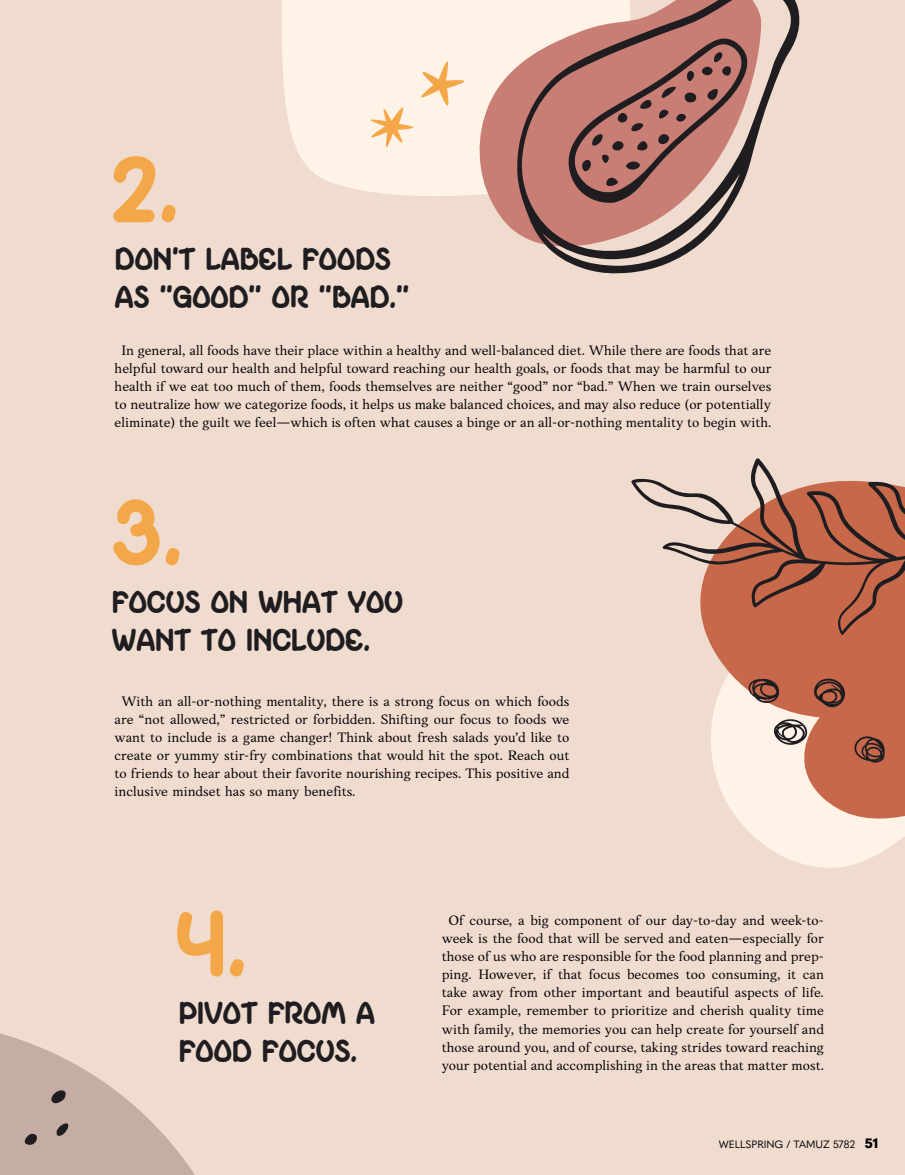
<style>
.page{position:relative;width:905px;height:1175px;background:#fff}
.page>*{position:absolute;margin:0;border:0;box-sizing:border-box;transform-origin:0 0}
.t1{font:94.35px "Picyin Avocado";color:#f4a749}
.t2{font:31.8px/38.2px "Picyin Avocado";color:#1f1d20}
.t3{font:14.1px/18px "Anko";color:#000;text-align:center}
.t4{font:10.5px "Quasimoda";color:#000}
.s1{font-weight:800;font-size:13.5px}
</style>
<div class="page">
<div style="left:0;top:0;width:904px;height:1174px;background:#f0dbcf"></div>
<svg style="left:753px;top:835px;width:151px;height:33px;fill:#fff3e8"></svg>
<svg style="left:706px;top:635px;width:198px;height:200px;background:#dfa58f"></svg>
<svg style="left:282px;top:0;width:194px;height:196px;background:#fdf1e6"></svg>
<svg style="left:476px;top:0;width:41px;height:233px;background:#e4bbb1"></svg>
<svg style="left:517px;top:0;width:282px;height:274px"></svg>
<svg style="left:568px;top:38px;width:180px;height:166px;background:#a97069"></svg>
<svg style="left:370px;top:107px;width:43px;height:41px;background:#fbdbb6"></svg>
<svg style="left:420px;top:61px;width:44px;height:45px;background:#fbddbb"></svg>
<svg style="left:631px;top:458px;width:273px;height:177px;fill:#c7684a"></svg>
<svg style="left:765px;top:717px;width:50px;height:35px;background:#c7b4aa"></svg>
<svg style="left:809px;top:675px;width:38px;height:35px"></svg>
<svg style="left:847px;top:731px;width:38px;height:32px"></svg>
<svg style="left:744px;top:678px;width:40px;height:30px"></svg>
<svg style="left:0;top:1033px;width:194px;height:141px"></svg>
<h1 class="t1" style="left:110px;top:150px;width:70px">2.</h1>
<h2 class="t2" style="left:115px;top:242px;width:295px">DON’T LABEL FOODS<br>AS ”GOOD” OR ”BAD.”</h2>
<p class="t3" style="left:115px;top:341px;width:658px">In general, all foods have their place within a healthy and well-balanced diet. While there are foods that are helpful toward our health and helpful toward reaching our health goals, or foods that may be harmful to our health if we eat too much of them, foods themselves are neither “good” nor “bad.” When we train ourselves to neutralize how we categorize foods, it helps us make balanced choices, and may also reduce (or potentially eliminate) the guilt we feel—which is often what causes a binge or an all-or-nothing mentality to begin with.</p>
<h1 class="t1" style="left:110px;top:493px;width:73px">3.</h1>
<h2 class="t2" style="left:112px;top:585px;width:293px">FOCUS ON WHAT YOU<br>WANT TO INCLUDE.</h2>
<p class="t3" style="left:115px;top:692px;width:456px;text-align:justify;text-indent:7px">With an all-or-nothing mentality, there is a strong focus on which foods are “not allowed,” restricted or forbidden. Shifting our focus to foods we want to include is a game changer! Think about fresh salads you’d like to create or yummy stir-fry combinations that would hit the spot. Reach out to friends to hear about their favorite nourishing recipes. This positive and inclusive mindset has so many benefits.</p>
<h1 class="t1" style="left:174px;top:904px;width:74px">4.</h1>
<h2 class="t2" style="left:179px;top:996px;width:197px">PIVOT FROM A<br>FOOD FOCUS.</h2>
<p class="t3" style="left:442px;top:911px;width:383px">Of course, a big component of our day-to-day and week-to&shy;week is the food that will be served and eaten—especially for those of us who are responsible for the food planning and prep&shy;ping. However, if that focus becomes too consuming, it can take away from other important and beautiful aspects of life.<br>For example, remember to prioritize and cherish quality time with family, the memories you can help create for yourself and those around you, and of course, taking strides toward reaching your potential and accomplishing in the areas that matter most.</p>
<p class="t4" style="left:718px;top:1135px;width:161px">WELLSPRING / TAMUZ 5782 <span class="s1">51</span></p>
</div>
